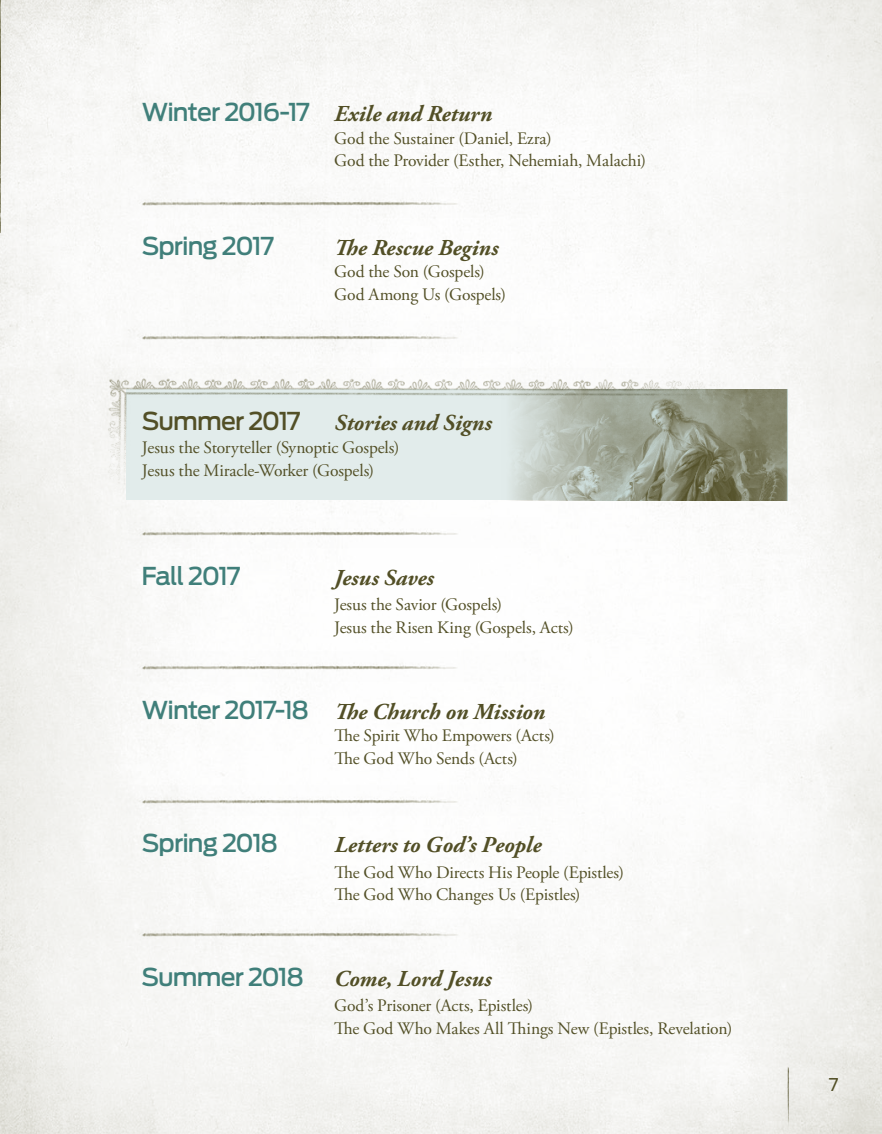
<style>
.page{position:relative;width:882px;height:1134px;background:#fff}
.page>*{position:absolute;margin:0;border:0;box-sizing:border-box;transform-origin:0 0}
.t1{font:500 24.5px "Antenna";letter-spacing:-.05em;color:#407f7a}
.t2{font:500 24.5px "Antenna";letter-spacing:-.04em;color:#524f26}
.t3{font:italic 700 22.75px "Adobe Garamond Pro";color:#524f26}
.t4{font:17.5px/22.8px "Adobe Garamond Pro";letter-spacing:-.005em;color:#524f26}
.t5{font:17.5px "Antenna";color:#524f26}
.s1{font-family:"Antenna";font-weight:500;font-style:normal;font-size:24.5px;color:#407f7a}
</style>
<div class="page">
<img style="left:0;top:0;width:882px;height:1134px">
<img style="left:0;top:0;width:1px;height:233px">
<img style="left:777px;top:1061px;width:16px;height:73px">
<img style="left:743px;top:390px;width:45px;height:110px">
<img style="left:64px;top:369px;width:679px;height:131px">
<img style="left:126px;top:651px;width:414px;height:31px">
<img style="left:126px;top:785px;width:414px;height:30px">
<img style="left:126px;top:919px;width:414px;height:30px">
<img style="left:126px;top:518px;width:414px;height:30px">
<img style="left:126px;top:321px;width:414px;height:30px">
<img style="left:126px;top:187px;width:414px;height:30px">
<h2 class="t3" style="left:142px;top:100px;width:352px"><span class="s1">Winter 2016-17</span> Exile and Return</h2>
<p class="t4" style="left:334px;top:127px;width:313px">God the Sustainer (Daniel, Ezra)<br>God the Provider (Esther, Nehemiah, Malachi)</p>
<h1 class="t1" style="left:142px;top:231px;width:134px">Spring 2017</h1>
<h2 class="t3" style="left:334px;top:234px;width:166px">The Rescue Begins</h2>
<p class="t4" style="left:334px;top:261px;width:173px">God the Son (Gospels)<br>God Among Us (Gospels)</p>
<h1 class="t2" style="left:142px;top:407px;width:160px">Summer 2017</h1>
<h2 class="t3" style="left:334px;top:410px;width:159px">Stories and Signs</h2>
<p class="t4" style="left:142px;top:437px;width:259px">Jesus the Storyteller (Synoptic Gospels)<br>Jesus the Miracle-Worker (Gospels)</p>
<h1 class="t1" style="left:142px;top:561px;width:100px">Fall 2017</h1>
<h2 class="t3" style="left:334px;top:564px;width:101px">Jesus Saves</h2>
<p class="t4" style="left:334px;top:594px;width:241px">Jesus the Savior (Gospels)<br>Jesus the Risen King (Gospels, Acts)</p>
<h2 class="t3" style="left:142px;top:698px;width:405px"><span class="s1">Winter 2017-18</span> The Church on Mission</h2>
<p class="t4" style="left:334px;top:725px;width:222px">The Spirit Who Empowers (Acts)<br>The God Who Sends (Acts)</p>
<h1 class="t1" style="left:142px;top:829px;width:138px">Spring 2018</h1>
<h2 class="t3" style="left:334px;top:832px;width:208px">Letters to God’s People</h2>
<p class="t4" style="left:334px;top:861px;width:291px">The God Who Directs His People (Epistles)<br>The God Who Changes Us (Epistles)</p>
<h2 class="t3" style="left:142px;top:966px;width:352px"><span class="s1">Summer 2018</span> Come, Lord Jesus</h2>
<p class="t4" style="left:334px;top:995px;width:400px">God’s Prisoner (Acts, Epistles)<br>The God Who Makes All Things New (Epistles, Revelation)</p>
<p class="t5" style="left:829px;top:1074px;width:11px">7</p>
</div>
